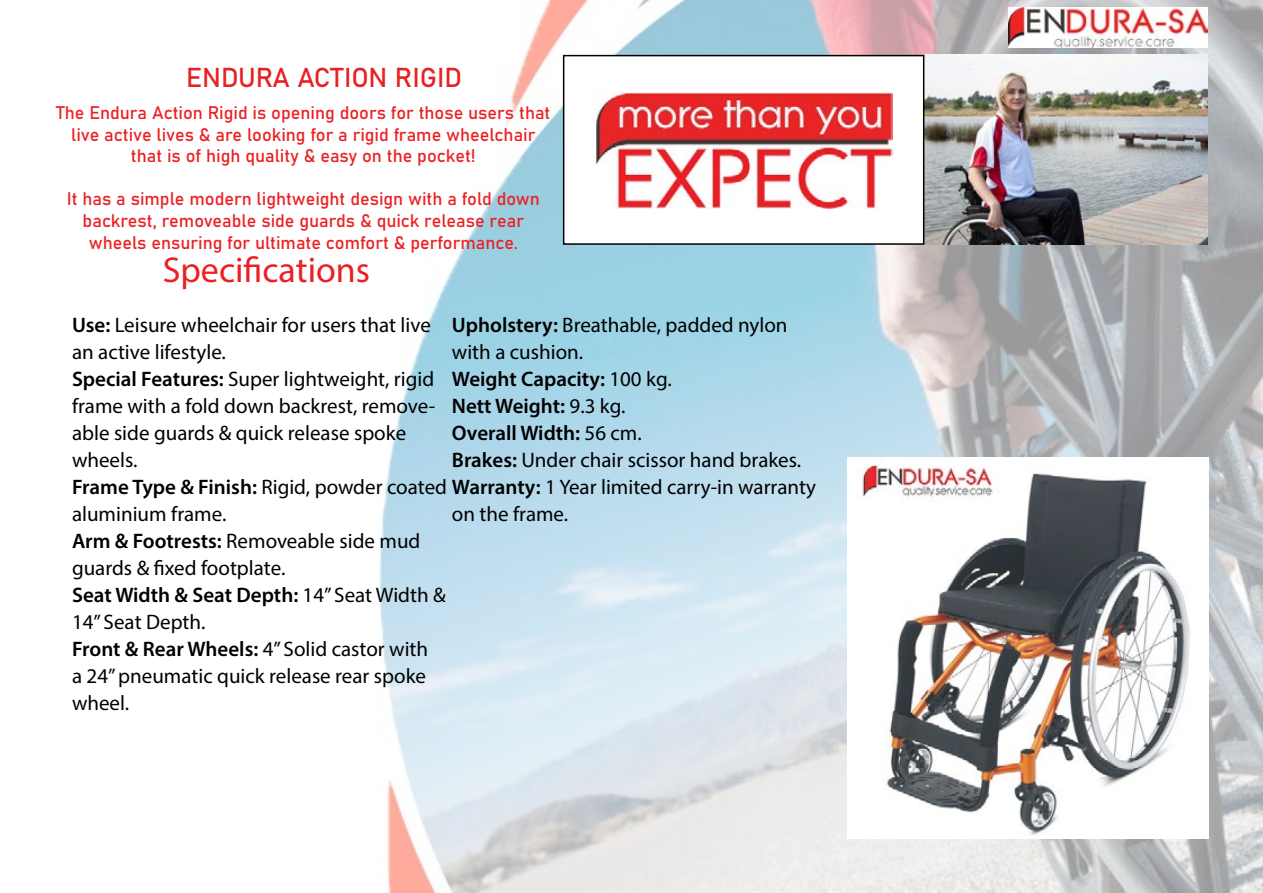
<style>
.page{position:relative;width:1263px;height:893px;background:#fff}
.page>*{position:absolute;margin:0;border:0;box-sizing:border-box;transform-origin:0 0}
.t1{font:36px "Myriad Pro";color:#ec2023}
.t2{font:27px "Bahnschrift";color:#e72023}
.t3{font:21px/27px "Myriad Pro";color:#000}
.t4{font:18px/21.6px "Bahnschrift";color:#ec2023;text-align:center}
.s1{font-weight:600}
</style>
<div class="page">
<img style="left:379px;top:0;width:884px;height:893px">
<img style="left:1009px;top:8px;width:198px;height:40px">
<img style="left:924px;top:55px;width:283px;height:190px">
<div style="left:564px;top:56px;width:360px;height:188px;background:#fff"></div>
<div style="left:563px;top:55px;width:361px;height:190px;border:2px solid #000"></div>
<img style="left:594px;top:91px;width:299px;height:117px">
<img style="left:847px;top:458px;width:362px;height:381px">
<p class="t2" style="left:186px;top:57px;width:278px">ENDURA ACTION RIGID</p>
<p class="t4" style="left:56px;top:101px;width:496px">The Endura Action Rigid is opening doors for those users that live active lives &amp; are looking for a rigid frame wheelchair that is of high quality &amp; easy on the pocket!</p>
<p class="t4" style="left:67px;top:187px;width:475px">It has a simple modern lightweight design with a fold down backrest, removeable side guards &amp; quick release rear wheels ensuring for ultimate comfort &amp; performance.</p>
<h1 class="t1" style="left:163px;top:247px;width:209px">Specifications</h1>
<p class="t3" style="left:72px;top:311px;width:746px"><span class="s1">Use:</span> Leisure wheelchair for users that live<br>an active lifestyle.<br><span class="s1">Special Features:</span> Super lightweight, rigid<br>frame with a fold down backrest, remove-<br>able side guards &amp; quick release spoke<br>wheels.<br><span class="s1">Frame Type &amp; Finish:</span> Rigid, powder coated <span class="s1">Warranty:</span> 1 Year limited carry-in warranty aluminium frame.<br><span class="s1">Arm &amp; Footrests:</span> Removeable side mud<br>guards &amp; fixed footplate.<br><span class="s1">Seat Width &amp; Seat Depth:</span> 14” Seat Width &amp;<br>14” Seat Depth.<br><span class="s1">Front &amp; Rear Wheels:</span> 4” Solid castor with<br>a 24” pneumatic quick release rear spoke<br>wheel.</p>
<p class="t3" style="left:452px;top:311px;width:351px"><span class="s1">Upholstery:</span> Breathable, padded nylon with a cushion.<br><span class="s1">Weight Capacity:</span> 100 kg.<br><span class="s1">Nett Weight:</span> 9.3 kg.<br><span class="s1">Overall Width:</span> 56 cm.<br><span class="s1">Brakes:</span> Under chair scissor hand brakes.</p>
<p class="t3" style="left:452px;top:500px;width:118px">on the frame.</p>
</div>
